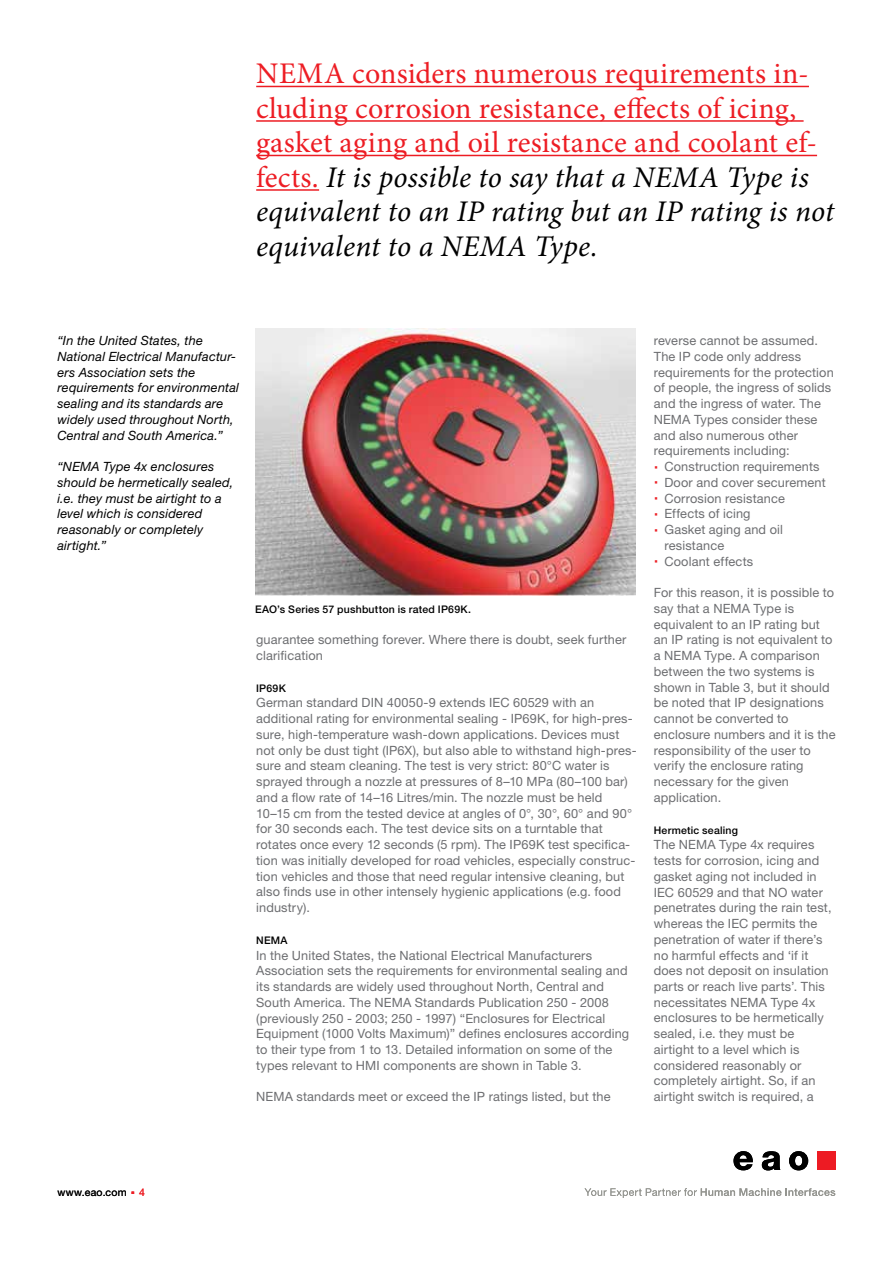
<style>
.page{position:relative;width:893px;height:1263px;background:#fff}
.page>*{position:absolute;margin:0;border:0;box-sizing:border-box;transform-origin:0 0}
.t1{font:30px/34.5px "Minion Pro";letter-spacing:.005em;color:#ed1d24}
.t2{font:12.75px/15.8px "Helvetica Neue LT Std";letter-spacing:.01em;color:#6d6e71}
.t3{font:italic 12.75px/15.8px "Helvetica Neue LT Std";letter-spacing:.015em;color:#000}
.t4{font:500 10.5px "Helvetica Neue LT Std";letter-spacing:.02em;color:#000}
.t5{font:10.5px "Helvetica Neue LT Std";letter-spacing:.025em;color:#000}
.s1{font-style:italic;color:#000}
.s2{color:#ed1d24}
</style>
<div class="page">
<svg style="left:584px;top:1188px;width:251px;height:10px"></svg>
<div style="left:817px;top:1151px;width:19px;height:19px;background:#ed1b23"></div>
<svg style="left:789px;top:1151px;width:19px;height:19px"></svg>
<svg style="left:762px;top:1151px;width:18px;height:19px"></svg>
<svg style="left:733px;top:1151px;width:20px;height:19px"></svg>
<hr style="left:256px;top:86px;width:553px;height:1px;background:#ed1d24">
<hr style="left:256px;top:120px;width:548px;height:2px;background:#ed1d24">
<hr style="left:256px;top:155px;width:561px;height:1px;background:#ed1d24">
<hr style="left:256px;top:189px;width:63px;height:2px;background:#ed1d24">
<img style="left:255px;top:328px;width:381px;height:268px">
<p class="t1" style="left:256px;top:57px;width:580px">NEMA considers numerous requirements in&shy;cluding corrosion resistance, effects of icing, gasket aging and oil resistance and coolant ef&shy;fects. <span class="s1">It is possible to say that a NEMA Type is equivalent to an IP rating but an IP rating is not equivalent to a NEMA Type.</span></p>
<p class="t3" style="left:57px;top:333px;width:183px">“In the United States, the<br>National Electrical Manufactur&shy;ers Association sets the requirements for environmental sealing and its standards are widely used throughout North,<br>Central and South America.”</p>
<p class="t3" style="left:57px;top:459px;width:177px">“NEMA Type 4x enclosures should be hermetically sealed, i.e. they must be airtight to a level which is considered reasonably or completely airtight.”</p>
<p class="t4" style="left:255px;top:603px;width:217px">EAO’s Series 57 pushbutton is rated IP69K.</p>
<p class="t2" style="left:256px;top:632px;width:372px">guarantee something forever. Where there is doubt, seek further clarification</p>
<p class="t4" style="left:256px;top:682px;width:31px">IP69K</p>
<p class="t2" style="left:256px;top:695px;width:382px">German standard DIN 40050-9 extends IEC 60529 with an additional rating for environmental sealing - IP69K, for high-pres&shy;sure, high-temperature wash-down applications. Devices must not only be dust tight (IP6X), but also able to withstand high-pres&shy;sure and steam cleaning. The test is very strict: 80°C water is sprayed through a nozzle at pressures of 8–10 MPa (80–100 bar) and a flow rate of 14–16 Litres/min. The nozzle must be held 10–15 cm from the tested device at angles of 0°, 30°, 60° and 90° for 30 seconds each. The test device sits on a turntable that rotates once every 12 seconds (5 rpm). The IP69K test specifica&shy;tion was initially developed for road vehicles, especially construc&shy;tion vehicles and those that need regular intensive cleaning, but also finds use in other intensely hygienic applications (e.g. food industry).</p>
<p class="t4" style="left:256px;top:934px;width:33px">NEMA</p>
<p class="t2" style="left:256px;top:947px;width:374px">In the United States, the National Electrical Manufacturers Association sets the requirements for environmental sealing and its standards are widely used throughout North, Central and South America. The NEMA Standards Publication 250 - 2008 (previously 250 - 2003; 250 - 1997) “Enclosures for Electrical Equipment (1000 Volts Maximum)” defines enclosures according to their type from 1 to 13. Detailed information on some of the types relevant to HMI components are shown in Table 3.</p>
<p class="t2" style="left:256px;top:1089px;width:356px">NEMA standards meet or exceed the IP ratings listed, but the</p>
<p class="t2" style="left:654px;top:333px;width:182px">reverse cannot be assumed.<br>The IP code only address requirements for the protection of people, the ingress of solids and the ingress of water. The<br>NEMA Types consider these and also numerous other requirements including:</p>
<p class="t2" style="left:664px;top:459px;width:163px">Construction requirements<br>Door and cover securement<br>Corrosion resistance<br>Effects of icing<br>Gasket aging and oil resistance<br>Coolant effects</p>
<p class="t2" style="left:654px;top:585px;width:183px">For this reason, it is possible to say that a NEMA Type is equivalent to an IP rating but an IP rating is not equivalent to a NEMA Type. A comparison between the two systems is shown in Table 3, but it should be noted that IP designations cannot be converted to enclosure numbers and it is the responsibility of the user to verify the enclosure rating necessary for the given application.</p>
<p class="t4" style="left:654px;top:823px;width:86px">Hermetic sealing</p>
<p class="t2" style="left:654px;top:837px;width:179px">The NEMA Type 4x requires tests for corrosion, icing and gasket aging not included in<br>IEC 60529 and that NO water penetrates during the rain test, whereas the IEC permits the penetration of water if there’s no harmful effects and ‘if it does not deposit on insulation parts or reach live parts’. This necessitates NEMA Type 4x enclosures to be hermetically sealed, i.e. they must be airtight to a level which is considered reasonably or completely airtight. So, if an airtight switch is required, a</p>
<p class="t5" style="left:57px;top:1186px;width:89px">www.eao.com <sup>.</sup> <span class="s2">4</span></p>
</div>
